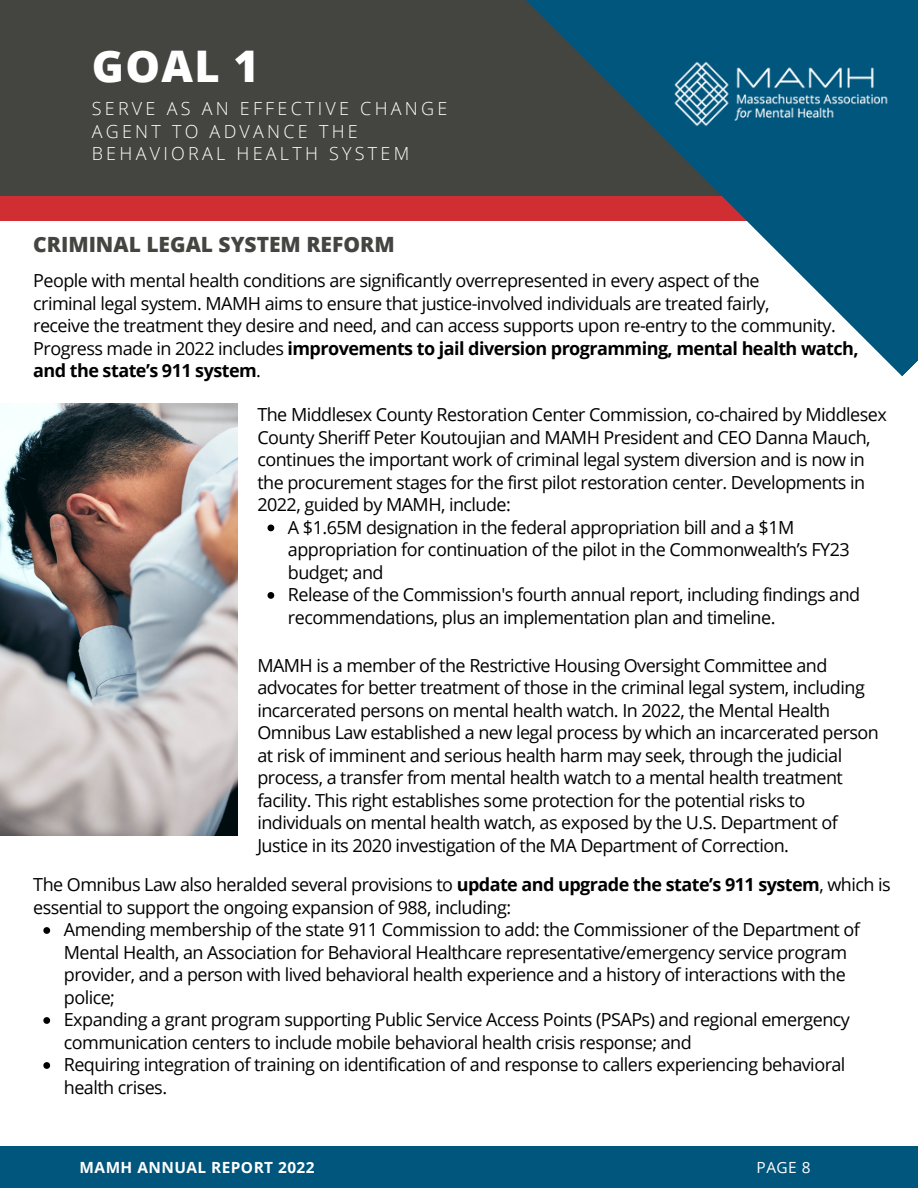
<style>
.page{position:relative;width:918px;height:1188px;background:#fff}
.page>*{position:absolute;margin:0;border:0;box-sizing:border-box;transform-origin:0 0}
.t1{font:800 43.65px "Open Sans";color:#fff}
.t2{font:800 21px "Open Sans";color:#444440}
.t3{font:18px/22.5px "Open Sans";letter-spacing:-.03em;color:#000}
.t4{font:300 18px/22.5px "Open Sans";letter-spacing:.18em;color:#fff}
.t5{font:700 15.45px "Open Sans";letter-spacing:.03em;color:#fff}
.t6{font:15.45px "Open Sans";color:#fff}
.s1{font-weight:700}
</style>
<div class="page">
<div style="left:0;top:0;width:902px;height:204px;background:#444440"></div>
<div style="left:0;top:196px;width:918px;height:25px;background:#d02e32"></div>
<img style="left:0;top:404px;width:237px;height:432px">
<svg style="left:526px;top:0;width:392px;height:376px"></svg>
<img style="left:672px;top:61px;width:219px;height:66px">
<div style="left:0;top:1146px;width:918px;height:42px;background:#00567d"></div>
<svg style="left:43px;top:927px;width:7px;height:7px"></svg>
<svg style="left:43px;top:1017px;width:7px;height:7px"></svg>
<svg style="left:43px;top:1062px;width:7px;height:7px"></svg>
<svg style="left:268px;top:525px;width:6px;height:6px"></svg>
<svg style="left:268px;top:592px;width:6px;height:7px"></svg>
<h1 class="t1" style="left:92px;top:36px;width:169px">GOAL 1</h1>
<p class="t4" style="left:92px;top:97px;width:357px">SERVE AS AN EFFECTIVE CHANGE<br>AGENT TO ADVANCE THE<br>BEHAVIORAL HEALTH SYSTEM</p>
<p class="t2" style="left:33px;top:229px;width:363px">CRIMINAL LEGAL SYSTEM REFORM</p>
<p class="t3" style="left:33px;top:269px;width:827px">People with mental health conditions are significantly overrepresented in every aspect of the<br>criminal legal system. MAMH aims to ensure that justice-involved individuals are treated fairly,<br>receive the treatment they desire and need, and can access supports upon re-entry to the community.<br>Progress made in 2022 includes <span class="s1">improvements to jail diversion programming, mental health watch, and the state’s 911 system</span>.</p>
<p class="t3" style="left:257px;top:403px;width:631px">The Middlesex County Restoration Center Commission, co-chaired by Middlesex County Sheriff Peter Koutoujian and MAMH President and CEO Danna Mauch, continues the important work of criminal legal system diversion and is now in the procurement stages for the first pilot restoration center. Developments in 2022, guided by MAMH, include:</p>
<p class="t3" style="left:288px;top:515px;width:574px">A $1.65M designation in the federal appropriation bill and a $1M appropriation for continuation of the pilot in the Commonwealth’s FY23 budget; and<br>Release of the Commission's fourth annual report, including findings and recommendations, plus an implementation plan and timeline.</p>
<p class="t3" style="left:257px;top:653px;width:623px">MAMH is a member of the Restrictive Housing Oversight Committee and advocates for better treatment of those in the criminal legal system, including incarcerated persons on mental health watch. In 2022, the Mental Health Omnibus Law established a new legal process by which an incarcerated person at risk of imminent and serious health harm may seek, through the judicial process, a transfer from mental health watch to a mental health treatment facility. This right establishes some protection for the potential risks to individuals on mental health watch, as exposed by the U.S. Department of Justice in its 2020 investigation of the MA Department of Correction.</p>
<p class="t3" style="left:33px;top:873px;width:859px">The Omnibus Law also heralded several provisions to <span class="s1">update and upgrade the state’s 911 system</span>, which is essential to support the ongoing expansion of 988, including:</p>
<p class="t3" style="left:64px;top:918px;width:798px">Amending membership of the state 911 Commission to add: the Commissioner of the Department of Mental Health, an Association for Behavioral Healthcare representative/emergency service program provider, and a person with lived behavioral health experience and a history of interactions with the police;<br>Expanding a grant program supporting Public Service Access Points (PSAPs) and regional emergency communication centers to include mobile behavioral health crisis response; and<br>Requiring integration of training on identification of and response to callers experiencing behavioral health crises.</p>
<p class="t5" style="left:80px;top:1156px;width:237px">MAMH ANNUAL REPORT 2022</p>
<p class="t6" style="left:757px;top:1156px;width:55px">PAGE 8</p>
</div>
